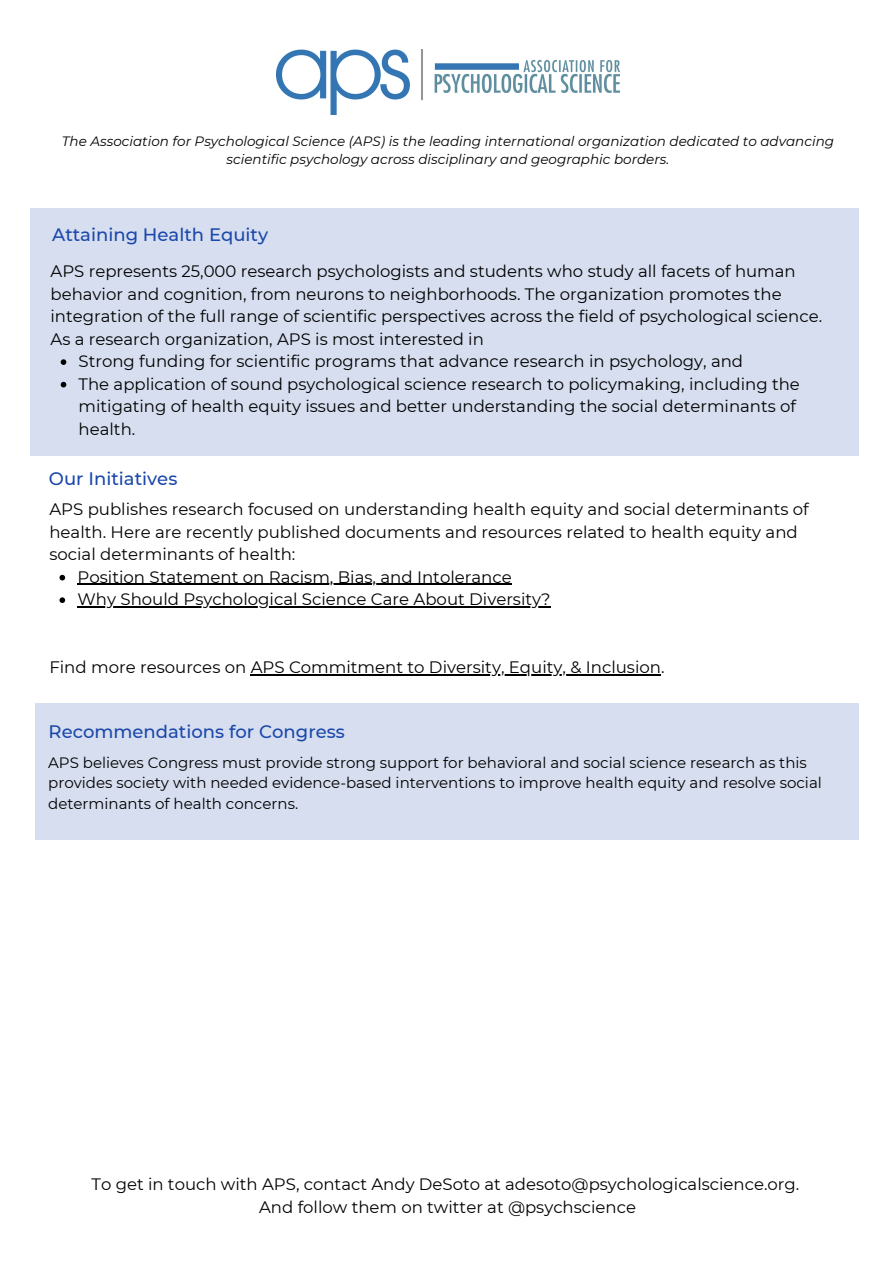
<style>
.page{position:relative;width:894px;height:1264px;background:#fff}
.page>*{position:absolute;margin:0;border:0;box-sizing:border-box;transform-origin:0 0}
.t1{font:500 18px "Montserrat";color:#1b48ab}
.t2{font:16.5px/22.5px "Montserrat";color:#000}
.t3{font:15px/20.2px "Montserrat";color:#000}
.t4{font:italic 13.5px/18px "Montserrat";color:#000;text-align:center}
</style>
<div class="page">
<img style="left:276px;top:49px;width:343px;height:66px">
<div style="left:31px;top:208px;width:827px;height:248px;background:#d6deef"></div>
<div style="left:35px;top:703px;width:823px;height:136px;background:#d6deef"></div>
<svg style="left:61px;top:359px;width:5px;height:6px"></svg>
<svg style="left:61px;top:382px;width:5px;height:5px"></svg>
<svg style="left:59px;top:575px;width:6px;height:5px"></svg>
<hr style="left:77px;top:584px;width:434px;height:1px;background:#000">
<svg style="left:59px;top:597px;width:6px;height:6px"></svg>
<hr style="left:77px;top:606px;width:473px;height:1px;background:#000">
<hr style="left:250px;top:674px;width:411px;height:1px;background:#000">
<p class="t4" style="left:62px;top:132px;width:773px">The Association for Psychological Science (APS) is the leading international organization dedicated to advancing scientific psychology across disciplinary and geographic borders.</p>
<p class="t1" style="left:52px;top:224px;width:217px">Attaining Health Equity</p>
<p class="t2" style="left:51px;top:260px;width:772px">APS represents 25,000 research psychologists and students who study all facets of human behavior and cognition, from neurons to neighborhoods. The organization promotes the integration of the full range of scientific perspectives across the field of psychological science.<br>As a research organization, APS is most interested in</p>
<p class="t2" style="left:79px;top:350px;width:722px">Strong funding for scientific programs that advance research in psychology, and<br>The application of sound psychological science research to policymaking, including the mitigating of health equity issues and better understanding the social determinants of health.</p>
<p class="t1" style="left:49px;top:467px;width:130px">Our Initiatives</p>
<p class="t2" style="left:49px;top:498px;width:760px">APS publishes research focused on understanding health equity and social determinants of health. Here are recently published documents and resources related to health equity and social determinants of health:</p>
<p class="t2" style="left:77px;top:565px;width:474px">Position Statement on Racism, Bias, and Intolerance<br>Why Should Psychological Science Care About Diversity?</p>
<p class="t2" style="left:49px;top:655px;width:616px">Find more resources on APS Commitment to Diversity, Equity, &amp; Inclusion.</p>
<p class="t1" style="left:49px;top:721px;width:298px">Recommendations for Congress</p>
<p class="t3" style="left:48px;top:752px;width:775px">APS believes Congress must provide strong support for behavioral and social science research as this provides society with needed evidence-based interventions to improve health equity and resolve social determinants of health concerns.</p>
<p class="t2" style="left:91px;top:1173px;width:709px;text-align:center">To get in touch with APS, contact Andy DeSoto at adesoto@psychologicalscience.org.<br>And follow them on twitter at @psychscience</p>
</div>
